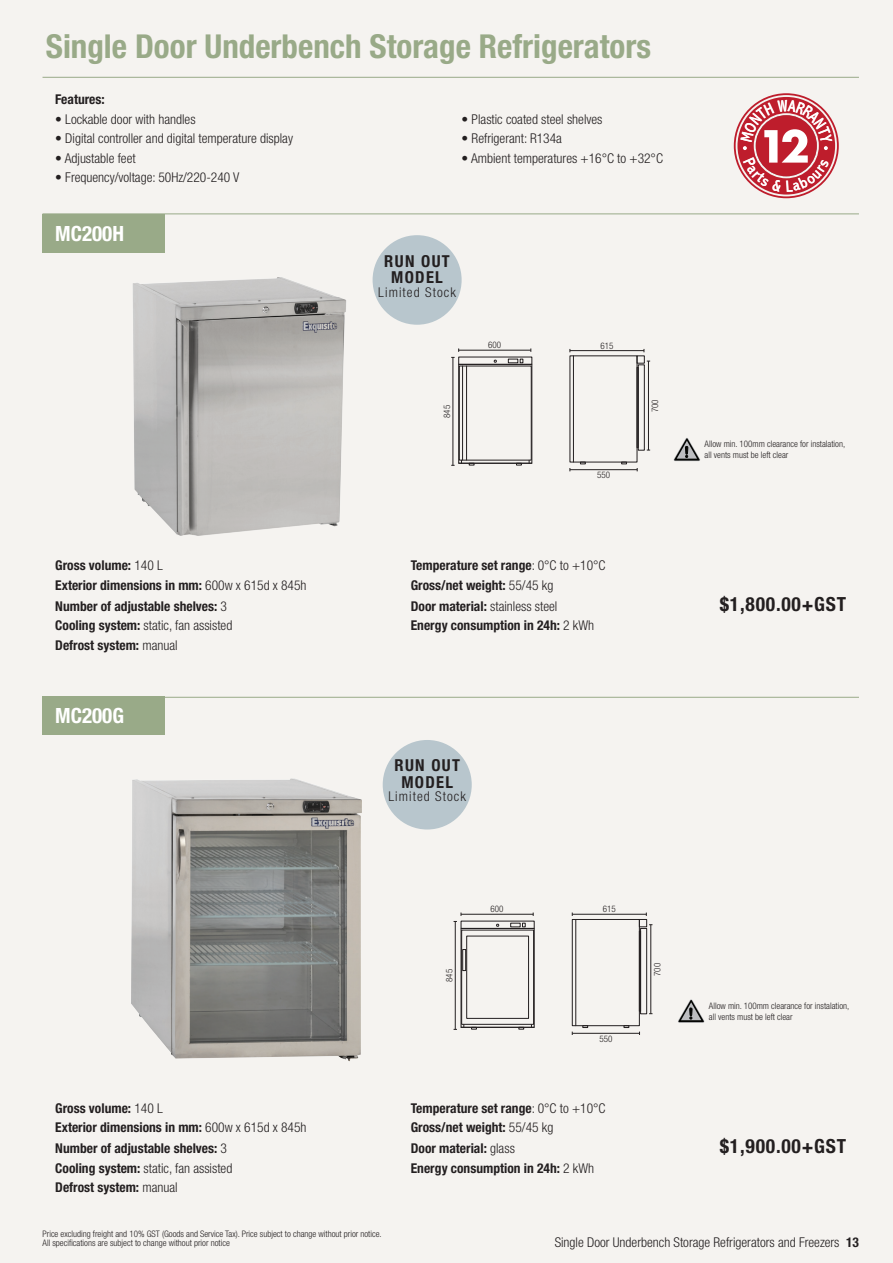
<style>
.page{position:relative;width:893px;height:1263px;background:#f5f3f0}
.page>*{position:absolute;margin:0;border:0;box-sizing:border-box;transform-origin:0 0}
.t1{font:700 condensed 33px "Helvetica Neue LT Std";color:#9a8}
.t2{font:700 condensed 21px "Helvetica Neue LT Std";color:#fff}
.t3{font:700 condensed 19.5px "Helvetica Neue LT Std";letter-spacing:.04em;color:#231f20}
.t4{font:700 condensed 16.5px/16.5px "Helvetica Neue LT Std";letter-spacing:.08em;color:#231f20;text-align:center}
.t5{font:700 condensed 13.5px "Helvetica Neue LT Std";color:#231f20}
.t6{font:300 condensed 13.5px "Helvetica Neue LT Std";color:#231f20}
.t7{font:300 condensed 13.5px "Helvetica Neue LT Std";letter-spacing:.08em;color:#231f20}
.t8{font:300 condensed 9px/10.5px "Helvetica Neue LT Std";color:#231f20}
.s1{font-weight:300}
.s2{font-weight:700}
</style>
<div class="page">
<img style="left:132px;top:271px;width:261px;height:265px">
<hr style="left:459px;top:350px;width:72px;height:1px;background:#231f20">
<hr style="left:453px;top:357px;width:1px;height:108px;background:#231f20">
<svg style="left:451px;top:348px;width:8px;height:10px"></svg>
<hr style="left:459px;top:463px;width:73px;height:1px;background:#231f20">
<hr style="left:462px;top:366px;width:1px;height:94px;background:#231f20">
<hr style="left:466px;top:366px;width:1px;height:94px;background:#231f20">
<div style="left:459px;top:364px;width:73px;height:99px;border:1px solid #231f20"></div>
<hr style="left:570px;top:350px;width:74px;height:1px;background:#231f20">
<hr style="left:570px;top:469px;width:67px;height:1px;background:#231f20">
<hr style="left:648px;top:361px;width:1px;height:89px;background:#231f20">
<div style="left:637px;top:356px;width:7px;height:7px;border:1px solid #231f20"></div>
<div style="left:638px;top:365px;width:6px;height:85px;border:1px solid #231f20"></div>
<div style="left:637px;top:367px;width:1px;height:81px;border:1px solid #231f20"></div>
<svg style="left:621px;top:462px;width:6px;height:2px"></svg>
<hr style="left:573px;top:356px;width:1px;height:106px;background:#231f20">
<img style="left:131px;top:766px;width:283px;height:296px">
<hr style="left:461px;top:914px;width:72px;height:1px;background:#231f20">
<hr style="left:455px;top:921px;width:1px;height:108px;background:#231f20">
<svg style="left:454px;top:912px;width:8px;height:10px"></svg>
<hr style="left:461px;top:1027px;width:73px;height:1px;background:#231f20">
<div style="left:510px;top:923px;width:10px;height:4px;border:1px solid #231f20"></div>
<div style="left:461px;top:928px;width:73px;height:99px;border:1px solid #231f20"></div>
<div style="left:466px;top:936px;width:63px;height:82px;border:1px solid #231f20"></div>
<div style="left:462px;top:949px;width:4px;height:22px;border:1px solid #231f20"></div>
<hr style="left:572px;top:914px;width:74px;height:1px;background:#231f20">
<hr style="left:572px;top:1033px;width:67px;height:1px;background:#231f20">
<hr style="left:650px;top:925px;width:1px;height:89px;background:#231f20">
<div style="left:572px;top:919px;width:67px;height:107px;border:1px solid #231f20"></div>
<div style="left:639px;top:919px;width:8px;height:8px;border:1px solid #231f20"></div>
<div style="left:640px;top:928px;width:7px;height:86px;border:1px solid #231f20"></div>
<div style="left:639px;top:931px;width:2px;height:80px;border:1px solid #231f20"></div>
<svg style="left:624px;top:1025px;width:5px;height:3px"></svg>
<svg style="left:583px;top:1025px;width:5px;height:3px"></svg>
<hr style="left:575px;top:919px;width:1px;height:107px;background:#231f20">
<svg style="left:674px;top:438px;width:26px;height:23px"></svg>
<svg style="left:678px;top:999px;width:26px;height:24px"></svg>
<div style="left:43px;top:214px;width:122px;height:38px;background:#9a8"></div>
<div style="left:43px;top:696px;width:122px;height:39px;background:#9a8"></div>
<hr style="left:43px;top:697px;width:816px;height:1px;background:#9a8">
<hr style="left:43px;top:213px;width:816px;height:1px;background:#9a8">
<hr style="left:43px;top:77px;width:816px;height:1px;background:#9a8">
<div style="left:734px;top:93px;width:105px;height:105px;border:2px solid #be1d2c;border-radius:50%"></div>
<div style="left:373px;top:235px;width:89px;height:90px;background:#b8c6cd;border-radius:50%"></div>
<div style="left:383px;top:740px;width:89px;height:89px;background:#b8c6cd;border-radius:50%"></div>
<svg style="left:737px;top:97px;width:98px;height:98px"></svg>
<p class="t1" style="left:46px;top:26px;width:607px">Single Door Underbench Storage Refrigerators</p>
<p class="t5" style="left:55px;top:91px;width:51px">Features:</p>
<p class="t6" style="left:55px;top:111px;width:142px">• Lockable door with handles</p>
<p class="t6" style="left:55px;top:131px;width:239px">• Digital controller and digital temperature display</p>
<p class="t6" style="left:55px;top:150px;width:82px">• Adjustable feet</p>
<p class="t6" style="left:55px;top:170px;width:186px">• Frequency/voltage: 50Hz/220-240 V</p>
<p class="t6" style="left:462px;top:111px;width:142px">• Plastic coated steel shelves</p>
<p class="t6" style="left:462px;top:131px;width:102px">• Refrigerant: R134a</p>
<p class="t6" style="left:462px;top:150px;width:203px">• Ambient temperatures +16°C to +32°C</p>
<p class="t2" style="left:55px;top:220px;width:70px">MC200H</p>
<p class="t4" style="left:384px;top:252px;width:67px">RUN OUT<br>MODEL</p>
<p class="t7" style="left:378px;top:284px;width:79px">Limited Stock</p>
<p class="t8" style="left:442px;top:418px;width:14px;rotate:-90deg">845</p>
<p class="t8" style="left:488px;top:340px;width:14px">600</p>
<p class="t8" style="left:600px;top:340px;width:14px">615</p>
<p class="t8" style="left:597px;top:470px;width:14px">550</p>
<p class="t8" style="left:650px;top:412px;width:14px;rotate:-90deg">700</p>
<p class="t8" style="left:705px;top:439px;width:142px">Allow min. 100mm clearance for instalation, all vents must be left clear</p>
<p class="t5" style="left:55px;top:557px;width:109px">Gross volume: <span class="s1">140 L</span></p>
<p class="t5" style="left:411px;top:557px;width:196px">Temperature set range<span class="s1">: 0°C to +10°C</span></p>
<p class="t5" style="left:55px;top:576px;width:253px">Exterior dimensions in mm: <span class="s1">600w x 615d x 845h</span></p>
<p class="t5" style="left:411px;top:576px;width:144px">Gross/net weight: <span class="s1">55/45 kg</span></p>
<p class="t5" style="left:55px;top:597px;width:173px">Number of adjustable shelves: <span class="s1">3</span></p>
<p class="t6" style="left:411px;top:598px;width:148px"><span class="s2">Door material:</span> stainless steel</p>
<p class="t3" style="left:720px;top:592px;width:128px">$1,800.00+GST</p>
<p class="t6" style="left:55px;top:617px;width:179px"><span class="s2">Cooling system:</span> static, fan assisted</p>
<p class="t5" style="left:411px;top:617px;width:185px">Energy consumption in 24h: <span class="s1">2 kWh</span></p>
<p class="t5" style="left:55px;top:636px;width:124px">Defrost system: <span class="s1">manual</span></p>
<p class="t2" style="left:55px;top:703px;width:70px">MC200G</p>
<p class="t4" style="left:394px;top:757px;width:67px">RUN OUT<br>MODEL</p>
<p class="t7" style="left:388px;top:789px;width:79px">Limited Stock</p>
<p class="t8" style="left:444px;top:982px;width:14px;rotate:-90deg">845</p>
<p class="t8" style="left:491px;top:904px;width:14px">600</p>
<p class="t8" style="left:603px;top:904px;width:14px">615</p>
<p class="t8" style="left:599px;top:1033px;width:14px">550</p>
<p class="t8" style="left:652px;top:976px;width:14px;rotate:-90deg">700</p>
<p class="t8" style="left:709px;top:1000px;width:142px">Allow min. 100mm clearance for instalation, all vents must be left clear</p>
<p class="t5" style="left:55px;top:1099px;width:109px">Gross volume: <span class="s1">140 L</span></p>
<p class="t5" style="left:411px;top:1099px;width:196px">Temperature set range<span class="s1">: 0°C to +10°C</span></p>
<p class="t5" style="left:55px;top:1119px;width:253px">Exterior dimensions in mm: <span class="s1">600w x 615d x 845h</span></p>
<p class="t5" style="left:411px;top:1119px;width:144px">Gross/net weight: <span class="s1">55/45 kg</span></p>
<p class="t5" style="left:55px;top:1140px;width:173px">Number of adjustable shelves: <span class="s1">3</span></p>
<p class="t5" style="left:411px;top:1140px;width:106px">Door material: <span class="s1">glass</span></p>
<p class="t3" style="left:720px;top:1134px;width:128px">$1,900.00+GST</p>
<p class="t6" style="left:55px;top:1160px;width:179px"><span class="s2">Cooling system:</span> static, fan assisted</p>
<p class="t5" style="left:411px;top:1159px;width:185px">Energy consumption in 24h: <span class="s1">2 kWh</span></p>
<p class="t5" style="left:55px;top:1179px;width:124px">Defrost system: <span class="s1">manual</span></p>
<p class="t8" style="left:43px;top:1228px;width:341px">Price excluding freight and 10% GST (Goods and Service Tax). Price subject to change without prior notice.</p>
<p class="t8" style="left:43px;top:1238px;width:189px">All specifications are subject to change without prior notice</p>
<p class="t6" style="left:555px;top:1234px;width:306px">Single Door Underbench Storage Refrigerators and Freezers <span class="s2">13</span></p>
</div>
